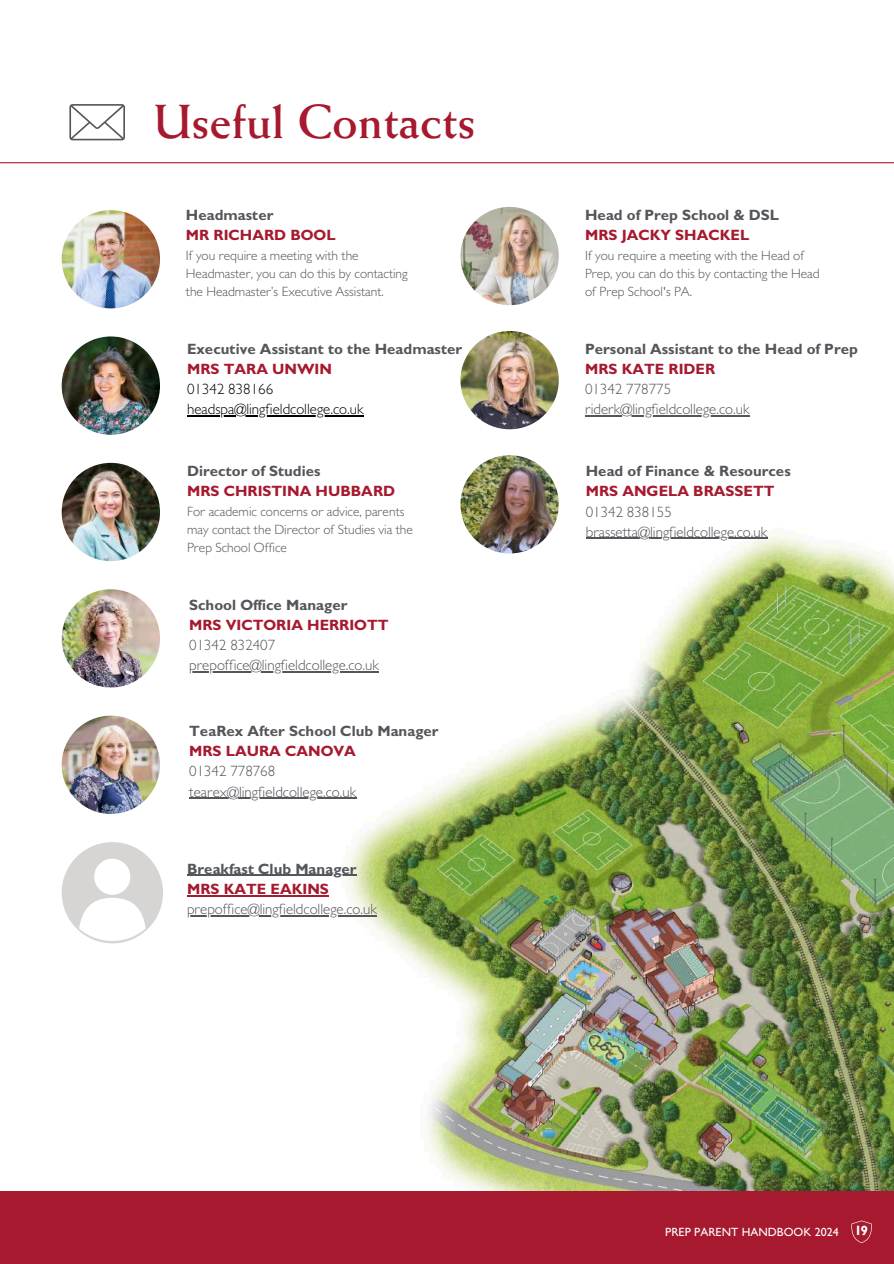
<style>
.page{position:relative;width:894px;height:1264px;background:#fff}
.page>*{position:absolute;margin:0;border:0;box-sizing:border-box;transform-origin:0 0}
.t1{font:700 48px "Weiss Std";color:#a6192e}
.t2{font:700 15px "Gill Sans";color:#53565a}
.t3{font:300 15px/20.2px "Gill Sans";color:#53565a}
.t4{font:700 15px "Gill Sans";color:#a6192e}
.t5{font:300 15px/20.2px "Gill Sans";color:#000}
.t6{font:300 13.5px/18px "Gill Sans";color:#53565a}
.t7{font:500 12px "Gill Sans";color:#fff}
.s1{font-weight:700;font-size:13.5px}
</style>
<div class="page">
<img style="left:303px;top:503px;width:590px;height:688px">
<div style="left:0;top:1191px;width:893px;height:72px;background:#a6192e"></div>
<hr style="left:0;top:162px;width:893px;height:1px;background:#a6192e">
<svg style="left:851px;top:1220px;width:21px;height:22px"></svg>
<img style="left:460px;top:207px;width:98px;height:98px;border-radius:50%">
<img style="left:62px;top:463px;width:98px;height:98px;border-radius:50%">
<img style="left:62px;top:589px;width:98px;height:98px;border-radius:50%">
<img style="left:460px;top:331px;width:98px;height:98px;border-radius:50%">
<img style="left:62px;top:210px;width:98px;height:98px;border-radius:50%">
<img style="left:62px;top:336px;width:98px;height:99px;border-radius:50%">
<svg style="left:69px;top:104px;width:56px;height:36px"></svg>
<img style="left:62px;top:715px;width:98px;height:99px;border-radius:50%">
<img style="left:460px;top:455px;width:98px;height:98px;border-radius:50%">
<div style="left:62px;top:842px;width:101px;height:101px;background:#d6d5d4;border-radius:50%"></div>
<div style="left:94px;top:858px;width:36px;height:36px;background:#fff;border-radius:50%"></div>
<svg style="left:79px;top:898px;width:67px;height:43px"></svg>
<hr style="left:585px;top:415px;width:164px;height:1px;background:#53565a">
<hr style="left:189px;top:671px;width:190px;height:1px;background:#53565a">
<hr style="left:187px;top:415px;width:176px;height:1px;background:#000">
<hr style="left:585px;top:538px;width:182px;height:1px;background:#53565a">
<hr style="left:189px;top:797px;width:167px;height:2px;background:#53565a">
<hr style="left:187px;top:874px;width:169px;height:2px;background:#53565a">
<hr style="left:187px;top:895px;width:142px;height:1px;background:#a6192e">
<hr style="left:187px;top:915px;width:60px;height:1px;background:#53565a">
<hr style="left:247px;top:915px;width:130px;height:1px;background:#53565a">
<h1 class="t1" style="left:153px;top:103px;width:323px">Useful Contacts</h1>
<p class="t2" style="left:186px;top:209px;width:89px">Headmaster</p>
<p class="t4" style="left:186px;top:230px;width:151px">MR RICHARD BOOL</p>
<p class="t6" style="left:186px;top:249px;width:223px">If you require a meeting with the<br>Headmaster, you can do this by contacting the Headmaster’s Executive Assistant.</p>
<p class="t2" style="left:187px;top:343px;width:276px">Executive Assistant to the Headmaster</p>
<p class="t4" style="left:187px;top:363px;width:146px">MRS TARA UNWIN</p>
<p class="t5" style="left:187px;top:381px;width:178px">01342 838166 headspa@lingfieldcollege.co.uk</p>
<p class="t2" style="left:187px;top:466px;width:135px">Director of Studies</p>
<p class="t4" style="left:187px;top:486px;width:209px">MRS CHRISTINA HUBBARD</p>
<p class="t6" style="left:187px;top:505px;width:227px">For academic concerns or advice, parents may contact the Director of Studies via the<br>Prep School Office</p>
<p class="t2" style="left:189px;top:599px;width:160px">School Office Manager</p>
<p class="t4" style="left:189px;top:619px;width:201px">MRS VICTORIA HERRIOTT</p>
<p class="t3" style="left:189px;top:637px;width:191px">01342 832407 prepoffice@lingfieldcollege.co.uk</p>
<p class="t2" style="left:189px;top:725px;width:251px">TeaRex After School Club Manager</p>
<p class="t4" style="left:189px;top:746px;width:168px">MRS LAURA CANOVA</p>
<p class="t3" style="left:189px;top:763px;width:169px">01342 778768 tearex@lingfieldcollege.co.uk</p>
<p class="t2" style="left:187px;top:863px;width:171px">Breakfast Club Manager</p>
<p class="t4" style="left:187px;top:883px;width:143px">MRS KATE EAKINS</p>
<p class="t3" style="left:187px;top:901px;width:191px">prepoffice@lingfieldcollege.co.uk</p>
<p class="t2" style="left:585px;top:209px;width:195px">Head of Prep School &amp; DSL</p>
<p class="t4" style="left:585px;top:230px;width:165px">MRS JACKY SHACKEL</p>
<p class="t6" style="left:585px;top:249px;width:236px">If you require a meeting with the Head of<br>Prep, you can do this by contacting the Head of Prep School's PA.</p>
<p class="t2" style="left:585px;top:343px;width:274px">Personal Assistant to the Head of Prep</p>
<p class="t4" style="left:585px;top:363px;width:132px">MRS KATE RIDER</p>
<p class="t3" style="left:585px;top:381px;width:166px">01342 778775 riderk@lingfieldcollege.co.uk</p>
<p class="t2" style="left:585px;top:466px;width:206px">Head of Finance &amp; Resources</p>
<p class="t4" style="left:585px;top:486px;width:190px">MRS ANGELA BRASSETT</p>
<p class="t3" style="left:585px;top:503px;width:183px">01342 838155 brassetta@lingfieldcollege.co.uk</p>
<p class="t7" style="left:665px;top:1227px;width:204px">PREP PARENT HANDBOOK 2024 <span class="s1">19</span></p>
</div>
